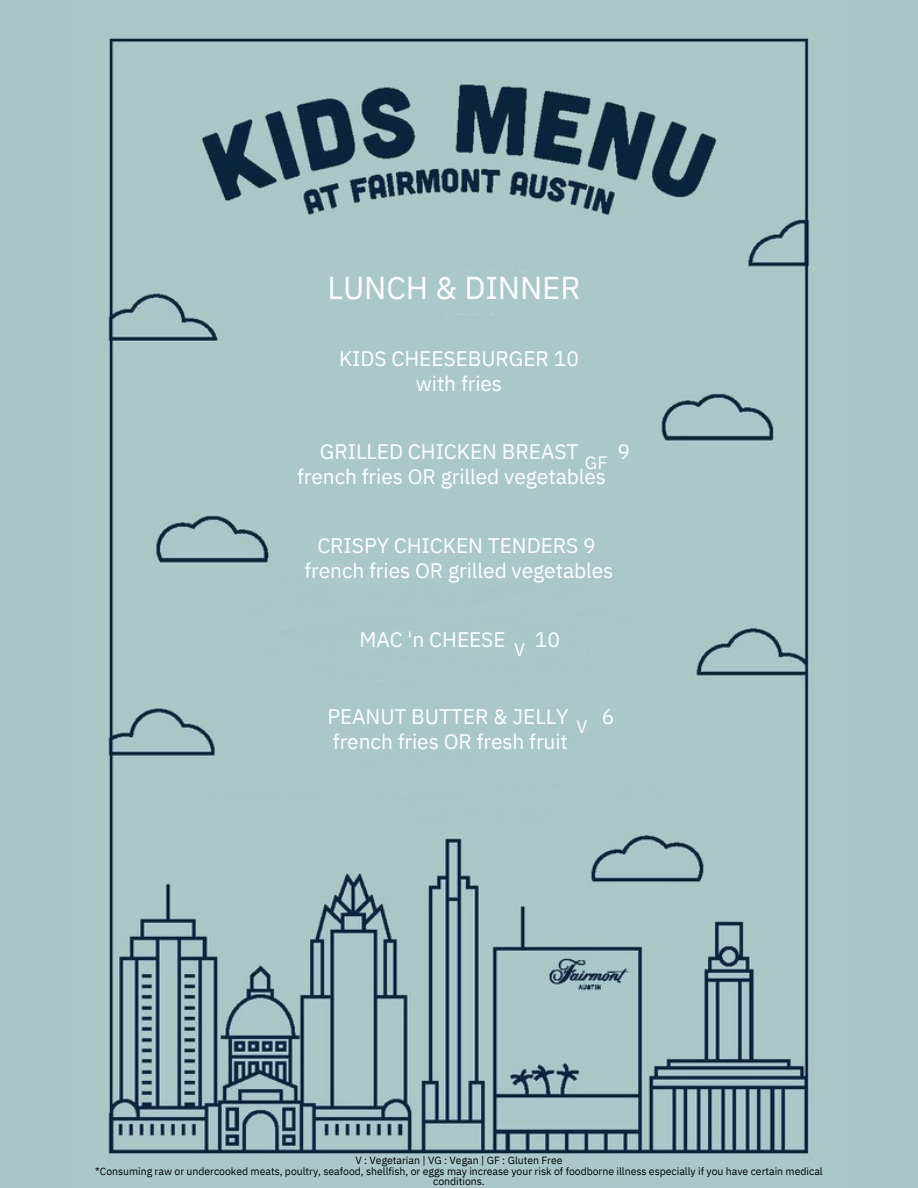
<style>
.page{position:relative;width:918px;height:1188px;background:#a9c7c8}
.page>*{position:absolute;margin:0;border:0;box-sizing:border-box;transform-origin:0 0}
.t1{font:31.5px "IBM Plex Sans";letter-spacing:-.005em;color:#fff}
.t2{font:21px "IBM Plex Sans";letter-spacing:-.005em;color:#fff}
.t3{font:18px "IBM Plex Sans";color:#fff}
.t4{font:10.5px "IBM Plex Sans";letter-spacing:-.005em;color:#000}
</style>
<div class="page">
<img style="left:108px;top:38px;width:702px;height:1117px">
<p class="t1" style="left:327px;top:267px;width:255px">LUNCH &amp; DINNER</p>
<p class="t2" style="left:339px;top:344px;width:241px">KIDS CHEESEBURGER 10</p>
<p class="t2" style="left:416px;top:369px;width:88px">with fries</p>
<p class="t2" style="left:320px;top:438px;width:260px">GRILLED CHICKEN BREAST</p>
<p class="t3" style="left:585px;top:450px;width:24px">GF</p>
<p class="t2" style="left:297px;top:463px;width:311px">french fries OR grilled vegetables</p>
<p class="t2" style="left:618px;top:438px;width:14px">9</p>
<p class="t2" style="left:317px;top:531px;width:280px">CRISPY CHICKEN TENDERS 9</p>
<p class="t2" style="left:304px;top:556px;width:311px">french fries OR grilled vegetables</p>
<p class="t2" style="left:359px;top:625px;width:148px">MAC 'n CHEESE</p>
<p class="t3" style="left:514px;top:638px;width:12px">V</p>
<p class="t2" style="left:535px;top:625px;width:27px">10</p>
<p class="t2" style="left:327px;top:702px;width:243px">PEANUT BUTTER &amp; JELLY</p>
<p class="t2" style="left:333px;top:727px;width:237px">french fries OR fresh fruit</p>
<p class="t3" style="left:577px;top:715px;width:12px">V</p>
<p class="t2" style="left:602px;top:702px;width:14px">6</p>
<p class="t4" style="left:355px;top:1154px;width:209px">V : Vegetarian | VG : Vegan | GF : Gluten Free</p>
<p class="t4" style="left:95px;top:1164px;width:729px">*Consuming raw or undercooked meats, poultry, seafood, shellfish, or eggs may increase your risk of foodborne illness especially if you have certain medical</p>
<p class="t4" style="left:433px;top:1175px;width:53px">conditions.</p>
</div>
